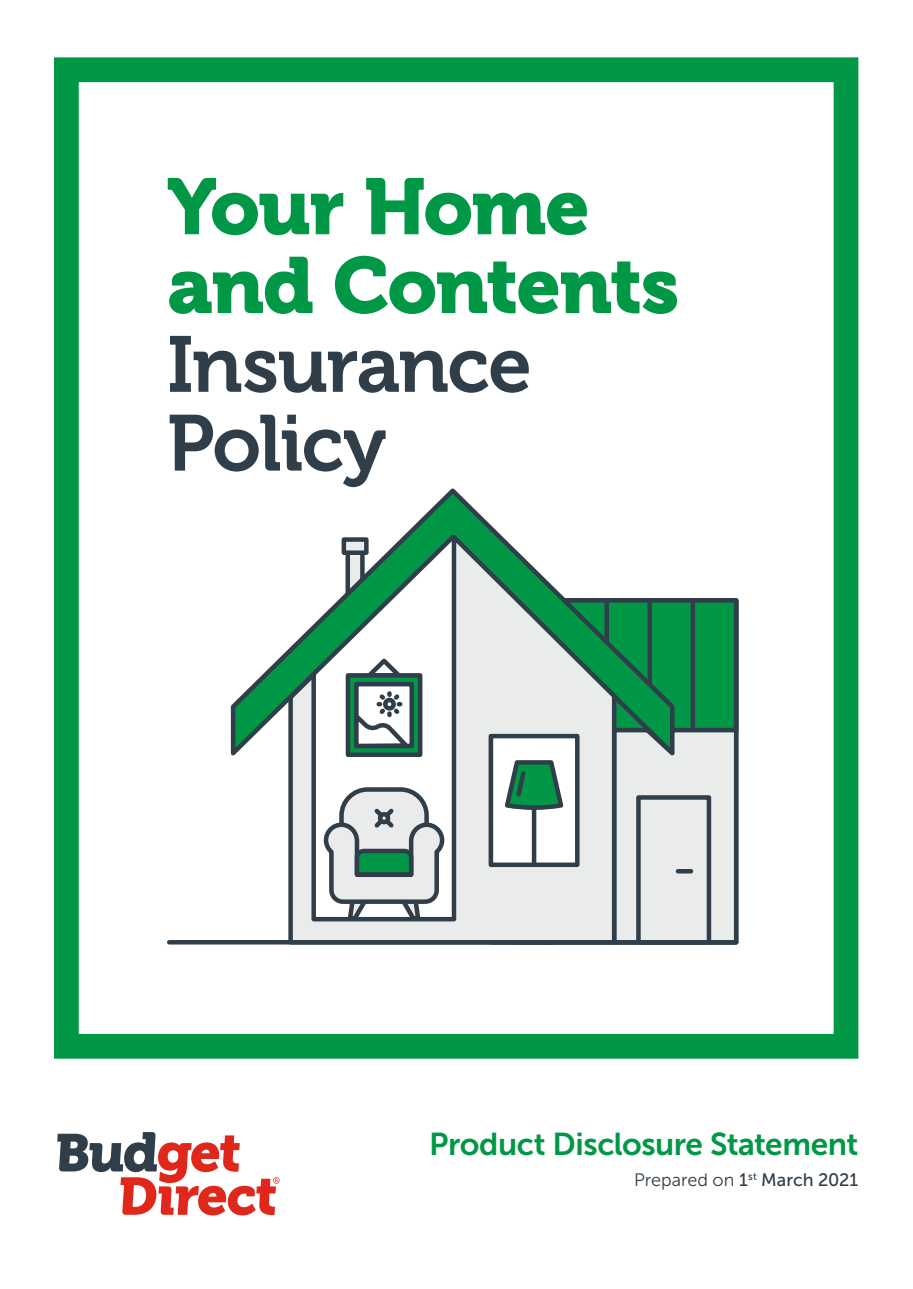
<style>
.page{position:relative;width:913px;height:1289px;background:#fff}
.page>*{position:absolute;margin:0;border:0;box-sizing:border-box;transform-origin:0 0}
.t1{font:78.75px/78.8px "Museo 900";letter-spacing:-.02em;color:#009846}
.t2{font:78.75px/78.8px "Museo 700";letter-spacing:-.025em;color:#303e49}
.t3{font:31.5px "Museo Sans 700";letter-spacing:-.015em;color:#009846}
.t4{font:18px "Museo Sans 300";letter-spacing:.005em;color:#303e49}
.s1{font-family:"Museo Sans 500"}
</style>
<div class="page">
<div style="left:54px;top:57px;width:804px;height:1001px;border:25px solid #009846"></div>
<hr style="left:169px;top:940px;width:566px;height:4px;background:#303e49">
<div style="left:488px;top:598px;width:250px;height:134px;background:#009846;border:4px solid #303e49"></div>
<div style="left:733px;top:600px;width:5px;height:130px;background:#303e49"></div>
<svg style="left:690px;top:600px;width:4px;height:125px"></svg>
<svg style="left:230px;top:488px;width:446px;height:268px"></svg>
<svg style="left:618px;top:725px;width:121px;height:220px;background:#c8d0cf"></svg>
<div style="left:636px;top:795px;width:74px;height:149px;background:#eaecec;border:4px solid #303e49"></div>
<svg style="left:286px;top:531px;width:332px;height:414px"></svg>
<hr style="left:677px;top:869px;width:13px;height:4px;background:#303e49">
<svg style="left:501px;top:757px;width:65px;height:55px"></svg>
<svg style="left:321px;top:785px;width:125px;height:137px"></svg>
<div style="left:377px;top:812px;width:13px;height:12px;border:4px solid #303e49;border-radius:50%"></div>
<svg style="left:57px;top:1132px;width:222px;height:83px"></svg>
<h1 class="t1" style="left:167px;top:168px;width:514px">Your Home and Contents</h1>
<h1 class="t2" style="left:167px;top:326px;width:366px">Insurance<br>Policy</h1>
<p class="t3" style="left:429px;top:1126px;width:430px">Product Disclosure Statement</p>
<p class="t4" style="left:633px;top:1170px;width:226px">Prepared on <span class="s1">1</span><sup>st</sup> <span class="s1">March 2021</span></p>
</div>
